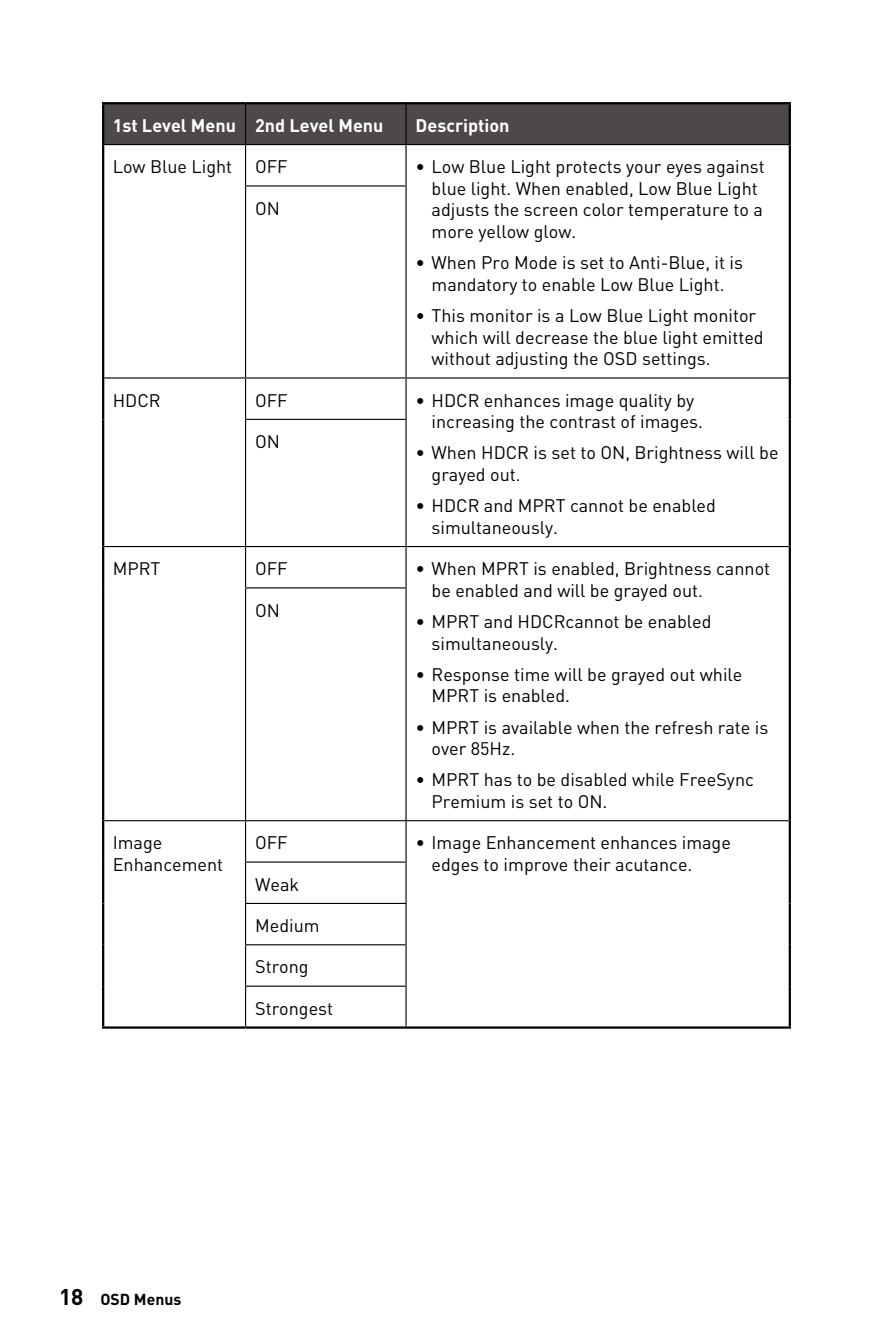
<style>
.page{position:relative;width:893px;height:1340px;background:#fff}
.page>*{position:absolute;margin:0;border:0;box-sizing:border-box;transform-origin:0 0}
.t1{font:18px/21.6px "MSI Din Pro Noto CJK";color:#000}
.Table_Head{font:700 18px "MSI Din Pro Noto CJK";color:#fff}
.t2{font:700 15.75px "MSI Din Pro Noto CJK";color:#000}
.s1{font-weight:700}
.s2{font-size:22.5px}
</style>
<div class="page">
<div style="left:104px;top:104px;width:685px;height:40px;background:#4c4948"></div>
<hr style="left:245px;top:104px;width:1px;height:40px;background:#000">
<hr style="left:405px;top:104px;width:2px;height:40px;background:#000">
<hr style="left:245px;top:145px;width:1px;height:40px;background:#000">
<hr style="left:405px;top:145px;width:2px;height:40px;background:#000">
<hr style="left:245px;top:185px;width:162px;height:1px;background:#000">
<hr style="left:245px;top:186px;width:1px;height:191px;background:#000">
<hr style="left:405px;top:186px;width:2px;height:191px;background:#000">
<hr style="left:104px;top:377px;width:142px;height:1px;background:#000">
<hr style="left:246px;top:377px;width:160px;height:1px;background:#000">
<hr style="left:245px;top:378px;width:1px;height:41px;background:#000">
<hr style="left:406px;top:377px;width:383px;height:1px;background:#000">
<hr style="left:405px;top:378px;width:2px;height:41px;background:#000">
<hr style="left:245px;top:419px;width:162px;height:1px;background:#000">
<hr style="left:245px;top:420px;width:1px;height:126px;background:#000">
<hr style="left:405px;top:420px;width:2px;height:126px;background:#000">
<hr style="left:104px;top:546px;width:142px;height:1px;background:#000">
<hr style="left:246px;top:546px;width:160px;height:1px;background:#000">
<hr style="left:245px;top:547px;width:1px;height:40px;background:#000">
<hr style="left:406px;top:546px;width:383px;height:1px;background:#000">
<hr style="left:405px;top:547px;width:2px;height:40px;background:#000">
<hr style="left:245px;top:587px;width:162px;height:1px;background:#000">
<hr style="left:245px;top:588px;width:1px;height:232px;background:#000">
<hr style="left:405px;top:588px;width:2px;height:232px;background:#000">
<hr style="left:104px;top:820px;width:142px;height:1px;background:#000">
<hr style="left:246px;top:820px;width:160px;height:1px;background:#000">
<hr style="left:245px;top:821px;width:1px;height:40px;background:#000">
<hr style="left:406px;top:820px;width:383px;height:1px;background:#000">
<hr style="left:405px;top:821px;width:2px;height:40px;background:#000">
<hr style="left:245px;top:861px;width:162px;height:1px;background:#000">
<hr style="left:245px;top:862px;width:1px;height:40px;background:#000">
<hr style="left:405px;top:862px;width:2px;height:40px;background:#000">
<hr style="left:245px;top:902px;width:162px;height:2px;background:#000">
<hr style="left:245px;top:904px;width:1px;height:40px;background:#000">
<hr style="left:405px;top:904px;width:2px;height:40px;background:#000">
<hr style="left:245px;top:944px;width:162px;height:1px;background:#000">
<hr style="left:245px;top:945px;width:1px;height:40px;background:#000">
<hr style="left:405px;top:945px;width:2px;height:40px;background:#000">
<hr style="left:245px;top:985px;width:162px;height:1px;background:#000">
<hr style="left:245px;top:986px;width:1px;height:40px;background:#000">
<hr style="left:405px;top:986px;width:2px;height:40px;background:#000">
<hr style="left:102px;top:1026px;width:144px;height:2px;background:#000">
<hr style="left:406px;top:1026px;width:385px;height:2px;background:#000">
<hr style="left:102px;top:144px;width:144px;height:1px;background:#000">
<hr style="left:246px;top:144px;width:160px;height:1px;background:#000">
<hr style="left:406px;top:144px;width:385px;height:1px;background:#000">
<hr style="left:102px;top:145px;width:2px;height:41px;background:#000">
<hr style="left:102px;top:186px;width:2px;height:192px;background:#000">
<hr style="left:789px;top:145px;width:2px;height:41px;background:#000">
<hr style="left:789px;top:186px;width:2px;height:192px;background:#000">
<hr style="left:102px;top:102px;width:144px;height:2px;background:#000">
<hr style="left:102px;top:104px;width:2px;height:40px;background:#000">
<hr style="left:246px;top:102px;width:160px;height:2px;background:#000">
<hr style="left:406px;top:102px;width:385px;height:2px;background:#000">
<hr style="left:789px;top:104px;width:2px;height:40px;background:#000">
<hr style="left:102px;top:378px;width:2px;height:41px;background:#000">
<hr style="left:102px;top:419px;width:2px;height:127px;background:#000">
<hr style="left:789px;top:378px;width:2px;height:41px;background:#000">
<hr style="left:789px;top:419px;width:2px;height:127px;background:#000">
<hr style="left:102px;top:546px;width:2px;height:42px;background:#000">
<hr style="left:102px;top:588px;width:2px;height:232px;background:#000">
<hr style="left:789px;top:546px;width:2px;height:42px;background:#000">
<hr style="left:789px;top:588px;width:2px;height:232px;background:#000">
<hr style="left:102px;top:820px;width:2px;height:42px;background:#000">
<hr style="left:102px;top:862px;width:2px;height:41px;background:#000">
<hr style="left:102px;top:903px;width:2px;height:41px;background:#000">
<hr style="left:102px;top:944px;width:2px;height:42px;background:#000">
<hr style="left:102px;top:986px;width:2px;height:40px;background:#000">
<hr style="left:789px;top:820px;width:2px;height:42px;background:#000">
<hr style="left:789px;top:862px;width:2px;height:41px;background:#000">
<hr style="left:789px;top:903px;width:2px;height:41px;background:#000">
<hr style="left:789px;top:944px;width:2px;height:42px;background:#000">
<hr style="left:789px;top:986px;width:2px;height:40px;background:#000">
<hr style="left:246px;top:1026px;width:160px;height:2px;background:#000">
<p class="Table_Head" style="left:113px;top:115px;width:125px">1st Level Menu</p>
<p class="Table_Head" style="left:255px;top:115px;width:130px">2nd Level Menu</p>
<p class="Table_Head" style="left:416px;top:115px;width:95px">Description</p>
<p class="t1" style="left:113px;top:156px;width:121px">Low Blue Light</p>
<p class="t1" style="left:255px;top:156px;width:34px">OFF</p>
<p class="t1" style="left:432px;top:156px;width:335px;text-indent:-16px"><span class="s1">∙</span> Low Blue Light protects your eyes against blue light. When enabled, Low Blue Light adjusts the screen color temperature to a more yellow glow.</p>
<p class="t1" style="left:416px;top:252px;width:329px;text-align:center"><span class="s1">∙</span> When Pro Mode is set to Anti-Blue, it is mandatory to enable Low Blue Light.</p>
<p class="t1" style="left:432px;top:305px;width:334px;text-indent:-16px"><span class="s1">∙</span> This monitor is a Low Blue Light monitor which will decrease the blue light emitted without adjusting the OSD settings.</p>
<p class="t1" style="left:255px;top:197px;width:26px">ON</p>
<p class="t1" style="left:113px;top:389px;width:49px">HDCR</p>
<p class="t1" style="left:255px;top:389px;width:34px">OFF</p>
<p class="t1" style="left:432px;top:389px;width:273px;text-indent:-16px"><span class="s1">∙</span> HDCR enhances image quality by increasing the contrast of images.</p>
<p class="t1" style="left:432px;top:442px;width:348px;text-indent:-16px"><span class="s1">∙</span> When HDCR is set to ON, Brightness will be grayed out.</p>
<p class="t1" style="left:432px;top:495px;width:286px;text-indent:-16px"><span class="s1">∙</span> HDCR and MPRT cannot be enabled simultaneously.</p>
<p class="t1" style="left:255px;top:431px;width:26px">ON</p>
<p class="t1" style="left:113px;top:558px;width:49px">MPRT</p>
<p class="t1" style="left:255px;top:558px;width:34px">OFF</p>
<p class="t1" style="left:432px;top:558px;width:340px;text-indent:-16px"><span class="s1">∙</span> When MPRT is enabled, Brightness cannot be enabled and will be grayed out.</p>
<p class="t1" style="left:432px;top:611px;width:281px;text-indent:-16px"><span class="s1">∙</span> MPRT and HDCRcannot be enabled simultaneously.</p>
<p class="t1" style="left:432px;top:663px;width:312px;text-indent:-16px"><span class="s1">∙</span> Response time will be grayed out while<br>MPRT is enabled.</p>
<p class="t1" style="left:432px;top:716px;width:338px;text-indent:-16px"><span class="s1">∙</span> MPRT is available when the refresh rate is over 85Hz.</p>
<p class="t1" style="left:432px;top:769px;width:324px;text-indent:-16px"><span class="s1">∙</span> MPRT has to be disabled while FreeSync<br>Premium is set to ON.</p>
<p class="t1" style="left:255px;top:599px;width:26px">ON</p>
<p class="t1" style="left:113px;top:832px;width:112px">Image<br>Enhancement</p>
<p class="t1" style="left:255px;top:832px;width:34px">OFF</p>
<p class="t1" style="left:432px;top:832px;width:301px;text-indent:-16px"><span class="s1">∙</span> Image Enhancement enhances image edges to improve their acutance.</p>
<p class="t1" style="left:255px;top:873px;width:46px">Weak</p>
<p class="t1" style="left:255px;top:915px;width:66px">Medium</p>
<p class="t1" style="left:255px;top:956px;width:55px">Strong</p>
<p class="t1" style="left:255px;top:997px;width:80px">Strongest</p>
<p class="t2" style="left:59px;top:1289px;width:124px"><span class="s2">18</span> OSD Menus</p>
</div>
